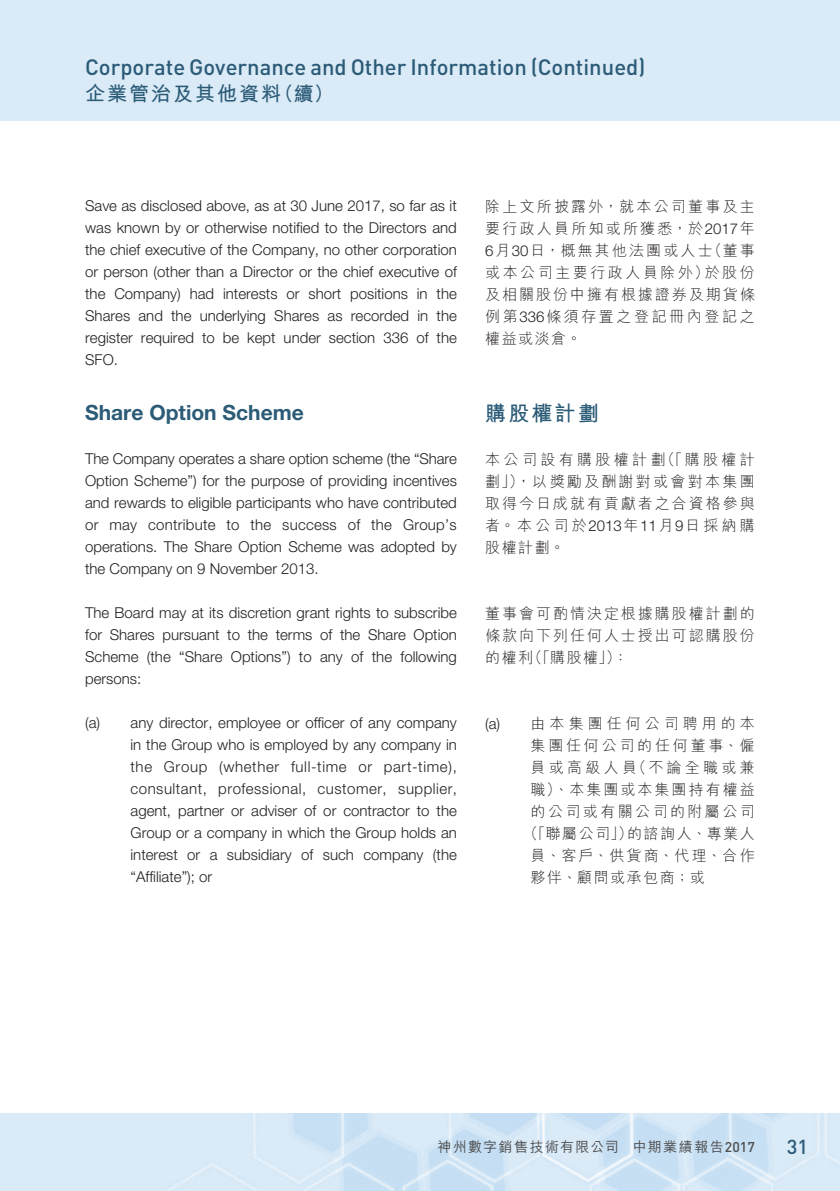
<style>
.page{position:relative;width:840px;height:1191px;background:#fff}
.page>*{position:absolute;margin:0;border:0;box-sizing:border-box;transform-origin:0 0}
.t1{font:500 22px "DIN Pro";color:#2b5b77}
.t2{font:700 21px "Helvetica Neue LT Std";color:#2b5b77}
.t3{font:700 21px "M Hei HK";letter-spacing:.1em;color:#2b5b77}
.t4{font:700 20px "M Hei HK";letter-spacing:.1em;color:#2b5b77}
.t5{font:500 20px "DIN Pro";color:#2b5b77}
.t6{font:300 15px/22px "Helvetica Neue LT Std";color:#231f20;text-align:justify}
.t7{font:300 15px/22px "M Hei HK";letter-spacing:.135em;color:#231f20;text-align:justify}
.t8{font:300 15px "M Hei HK";letter-spacing:.1em;color:#231f20}
.t9{font:300 15px "M Hei HK";letter-spacing:.265em;color:#231f20}
.t10{font:300 15px "M Hei HK";letter-spacing:.185em;color:#231f20}
.t11{font:300 15px "M Hei HK";letter-spacing:.215em;color:#231f20}
.t12{font:300 15px "M Hei HK";letter-spacing:.16em;color:#231f20}
.t13{font:500 14px "M Hei HK";letter-spacing:.09em;color:#4b4c4d}
.s1{font-family:"Helvetica Neue LT Std"}
.s2{font-family:"DIN Pro"}
</style>
<div class="page">
<img style="left:0;top:0;width:839px;height:1191px">
<img style="left:0;top:121px;width:839px;height:991px">
<img style="left:319px;top:134px;width:336px;height:827px">
<img style="left:654px;top:616px;width:185px;height:483px">
<img style="left:0;top:961px;width:655px;height:138px">
<h1 class="t1" style="left:85px;top:52px;width:561px">Corporate Governance and Other Information (Continued)</h1>
<h3 class="t4" style="left:85px;top:79px;width:250px">企業管治及其他資料（續）</h3>
<p class="t6" style="left:85px;top:194px;width:373px">Save as disclosed above, as at 30 June 2017, so far as it was known by or otherwise notified to the Directors and the chief executive of the Company, no other corporation or person (other than a Director or the chief executive of the Company) had interests or short positions in the Shares and the underlying Shares as recorded in the register required to be kept under section 336 of the SFO.</p>
<h2 class="t2" style="left:85px;top:399px;width:220px">Share Option Scheme</h2>
<p class="t6" style="left:85px;top:447px;width:373px">The Company operates a share option scheme (the “Share Option Scheme”) for the purpose of providing incentives and rewards to eligible participants who have contributed or may contribute to the success of the Group’s operations. The Share Option Scheme was adopted by the Company on 9 November 2013.</p>
<p class="t6" style="left:85px;top:601px;width:373px">The Board may at its discretion grant rights to subscribe for Shares pursuant to the terms of the Share Option Scheme (the “Share Options”) to any of the following persons:</p>
<p class="t6" style="left:130px;top:711px;width:328px;text-indent:-45px">(a) any director, employee or officer of any company in the Group who is employed by any company in the Group (whether full-time or part-time), consultant, professional, customer, supplier, agent, partner or adviser of or contractor to the Group or a company in which the Group holds an interest or a subsidiary of such company (the “Affiliate”); or</p>
<p class="t7" style="left:485px;top:195px;width:271px">除上文所披露外，就本公司董事及主要行政人員所知或所獲悉，於<span class="s1">2017</span>年<span class="s1">6</span>月<span class="s1">30</span>日，概無其他法團或人士（董事或本公司主要行政人員除外）於股份及相關股份中擁有根據證券及期貨條例第<span class="s1">336</span>條須存置之登記冊內登記之權益或淡倉。</p>
<h2 class="t3" style="left:485px;top:398px;width:115px">購股權計劃</h2>
<p class="t7" style="left:485px;top:448px;width:271px">本公司設有購股權計劃（「購股權計劃」），以獎勵及酬謝對或會對本集團取得今日成就有貢獻者之合資格參與者。本公司於<span class="s1">2013</span>年<span class="s1">11</span>月<span class="s1">9</span>日採納購股權計劃。</p>
<p class="t7" style="left:485px;top:602px;width:271px">董事會可酌情決定根據購股權計劃的條款向下列任何人士授出可認購股份的權利（「購股權」）：</p>
<p class="t9" style="left:485px;top:716px;width:271px"><span class="s1">(a)</span> 由本集團任何公司聘用的本</p>
<p class="t10" style="left:530px;top:738px;width:225px">集團任何公司的任何董事、僱</p>
<p class="t11" style="left:530px;top:760px;width:225px">員或高級人員（不論全職或兼</p>
<p class="t7" style="left:530px;top:778px;width:225px">職）、本集團或本集團持有權益</p>
<p class="t12" style="left:530px;top:804px;width:225px">的公司或有關公司的附屬公司</p>
<p class="t8" style="left:523px;top:826px;width:233px">（「聯屬公司」）的諮詢人、專業人</p>
<p class="t7" style="left:530px;top:844px;width:225px">員、客戶、供貨商、代理、合作</p>
<p class="t8" style="left:530px;top:870px;width:175px">夥伴、顧問或承包商；或</p>
<p class="t13" style="left:437px;top:1136px;width:318px">神州數字銷售技術有限公司 中期業績報告<span class="s2">2017</span></p>
<h3 class="t5" style="left:786px;top:1133px;width:23px">31</h3>
</div>
